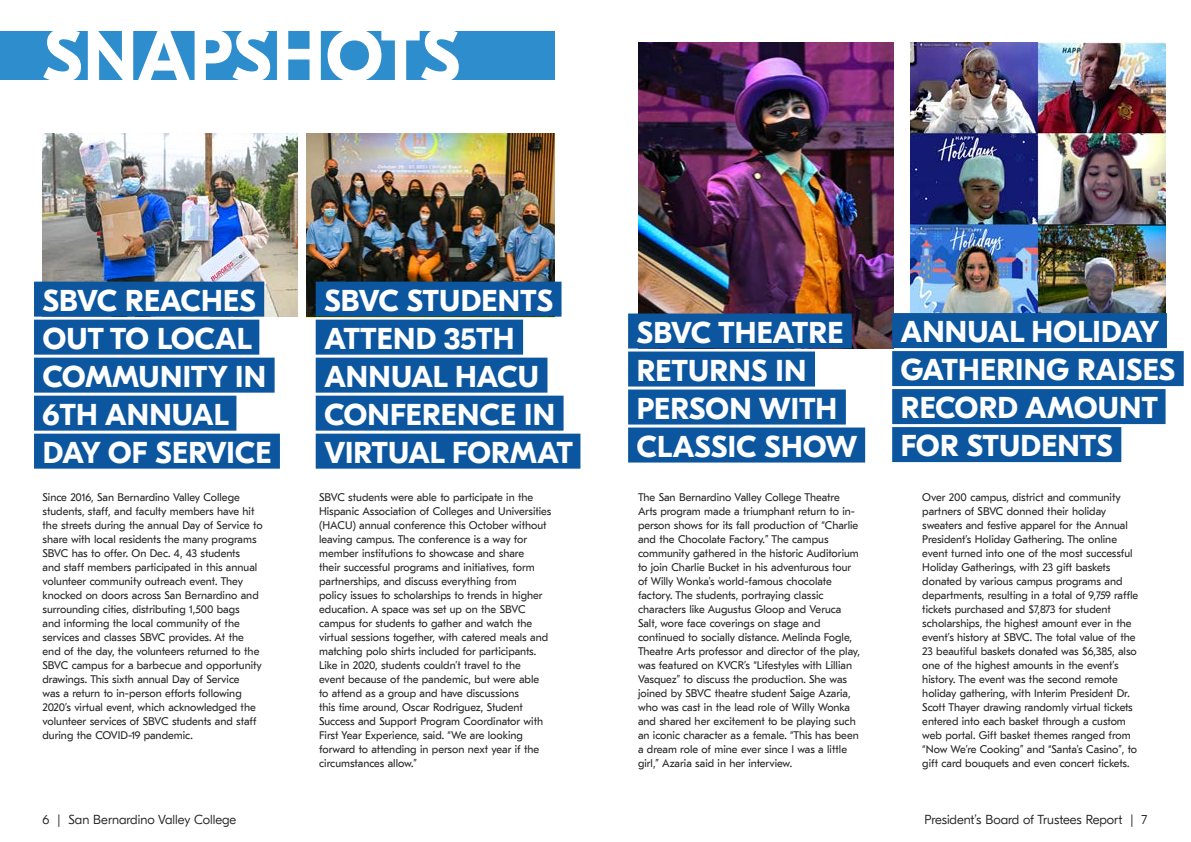
<style>
.page{position:relative;width:1191px;height:842px;background:#fff}
.page>*{position:absolute;margin:0;border:0;box-sizing:border-box;transform-origin:0 0}
.t1{font:700 73px "GT Eesti Pro Display";letter-spacing:.005em;color:#fff}
.t2{font:700 30px/38px "GT Eesti Pro Display";letter-spacing:.01em;color:#fff}
.t3{font:300 13px "GT Eesti Pro Display";color:#232120}
.t4{font:11px/14px "GT Eesti Pro Text";color:#232120}
</style>
<div class="page">
<img style="left:43px;top:134px;width:255px;height:183px">
<img style="left:638px;top:43px;width:255px;height:306px">
<img style="left:306px;top:134px;width:248px;height:183px">
<div style="left:34px;top:282px;width:230px;height:35px;background:#0b569f"></div>
<div style="left:34px;top:320px;width:225px;height:35px;background:#0b569f"></div>
<div style="left:34px;top:358px;width:241px;height:35px;background:#0b569f"></div>
<div style="left:34px;top:396px;width:202px;height:35px;background:#0b569f"></div>
<div style="left:34px;top:434px;width:246px;height:35px;background:#0b569f"></div>
<div style="left:628px;top:313px;width:224px;height:35px;background:#0b569f"></div>
<div style="left:628px;top:351px;width:187px;height:35px;background:#0b569f"></div>
<div style="left:628px;top:389px;width:218px;height:35px;background:#0b569f"></div>
<div style="left:628px;top:427px;width:237px;height:35px;background:#0b569f"></div>
<img style="left:910px;top:43px;width:255px;height:306px">
<div style="left:316px;top:282px;width:245px;height:35px;background:#0b569f"></div>
<div style="left:316px;top:320px;width:207px;height:35px;background:#0b569f"></div>
<div style="left:316px;top:358px;width:231px;height:35px;background:#0b569f"></div>
<div style="left:316px;top:396px;width:247px;height:35px;background:#0b569f"></div>
<div style="left:316px;top:434px;width:264px;height:35px;background:#0b569f"></div>
<div style="left:892px;top:313px;width:275px;height:35px;background:#0b569f"></div>
<div style="left:892px;top:351px;width:291px;height:35px;background:#0b569f"></div>
<div style="left:892px;top:389px;width:273px;height:35px;background:#0b569f"></div>
<div style="left:892px;top:427px;width:229px;height:35px;background:#0b569f"></div>
<div style="left:0;top:31px;width:554px;height:48px;background:#2e8dcd"></div>
<h1 class="t1" style="left:43px;top:15px;width:419px">SNAPSHOTS</h1>
<h2 class="t2" style="left:43px;top:282px;width:230px">SBVC REACHES<br>OUT TO LOCAL<br>COMMUNITY IN<br>6TH ANNUAL<br>DAY OF SERVICE</h2>
<h2 class="t2" style="left:324px;top:282px;width:250px">SBVC STUDENTS<br>ATTEND 35TH<br>ANNUAL HACU<br>CONFERENCE IN<br>VIRTUAL FORMAT</h2>
<h2 class="t2" style="left:637px;top:314px;width:222px">SBVC THEATRE<br>RETURNS IN<br>PERSON WITH<br>CLASSIC SHOW</h2>
<h2 class="t2" style="left:901px;top:314px;width:276px">ANNUAL HOLIDAY<br>GATHERING RAISES<br>RECORD AMOUNT<br>FOR STUDENTS</h2>
<p class="t4" style="left:43px;top:490px;width:222px">Since 2016, San Bernardino Valley College students, staff, and faculty members have hit the streets during the annual Day of Service to share with local residents the many programs SBVC has to offer. On Dec. 4, 43 students<br>and staff members participated in this annual volunteer community outreach event. They knocked on doors across San Bernardino and surrounding cities, distributing 1,500 bags<br>and informing the local community of the services and classes SBVC provides. At the end of the day, the volunteers returned to the SBVC campus for a barbecue and opportunity drawings. This sixth annual Day of Service<br>was a return to in-person efforts following 2020’s virtual event, which acknowledged the volunteer services of SBVC students and staff during the COVID-19 pandemic.</p>
<p class="t4" style="left:638px;top:490px;width:224px">The San Bernardino Valley College Theatre Arts program made a triumphant return to in&shy;person shows for its fall production of “Charlie and the Chocolate Factory.” The campus community gathered in the historic Auditorium to join Charlie Bucket in his adventurous tour of Willy Wonka’s world-famous chocolate factory. The students, portraying classic characters like Augustus Gloop and Veruca Salt, wore face coverings on stage and continued to socially distance. Melinda Fogle, Theatre Arts professor and director of the play, was featured on KVCR’s “Lifestyles with Lillian Vasquez” to discuss the production. She was joined by SBVC theatre student Saige Azaria, who was cast in the lead role of Willy Wonka and shared her excitement to be playing such an iconic character as a female. “This has been a dream role of mine ever since I was a little girl,” Azaria said in her interview.</p>
<p class="t4" style="left:922px;top:491px;width:217px">Over 200 campus, district and community partners of SBVC donned their holiday sweaters and festive apparel for the Annual President’s Holiday Gathering. The online event turned into one of the most successful Holiday Gatherings, with 23 gift baskets donated by various campus programs and departments, resulting in a total of 9,759 raffle tickets purchased and $7,873 for student scholarships, the highest amount ever in the event’s history at SBVC. The total value of the 23 beautiful baskets donated was $6,385, also one of the highest amounts in the event’s history. The event was the second remote holiday gathering, with Interim President Dr.<br>Scott Thayer drawing randomly virtual tickets entered into each basket through a custom web portal. Gift basket themes ranged from “Now We’re Cooking” and “Santa’s Casino”, to gift card bouquets and even concert tickets.</p>
<p class="t4" style="left:319px;top:491px;width:234px">SBVC students were able to participate in the Hispanic Association of Colleges and Universities (HACU) annual conference this October without leaving campus. The conference is a way for member institutions to showcase and share<br>their successful programs and initiatives, form partnerships, and discuss everything from<br>policy issues to scholarships to trends in higher education. A space was set up on the SBVC campus for students to gather and watch the virtual sessions together, with catered meals and matching polo shirts included for participants.<br>Like in 2020, students couldn’t travel to the<br>event because of the pandemic, but were able to attend as a group and have discussions<br>this time around, Oscar Rodriguez, Student Success and Support Program Coordinator with First Year Experience, said. “We are looking forward to attending in person next year if the circumstances allow.”</p>
<p class="t3" style="left:43px;top:812px;width:195px">6 | San Bernardino Valley College</p>
<p class="t3" style="left:924px;top:812px;width:224px">President’s Board of Trustees Report | 7</p>
</div>
